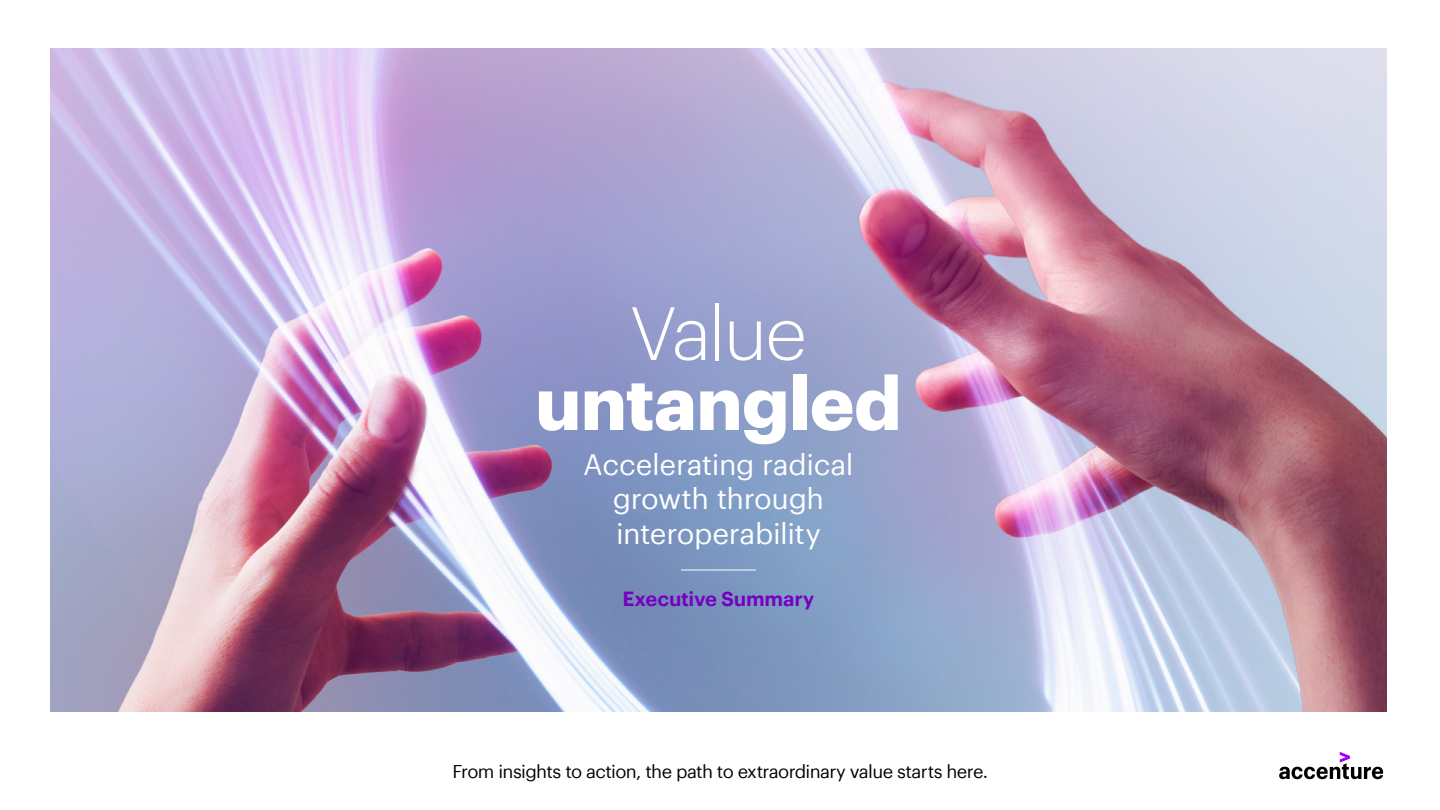
<style>
.page{position:relative;width:1440px;height:810px;background:#fff}
.page>*{position:absolute;margin:0;border:0;box-sizing:border-box;transform-origin:0 0}
.t1{font:700 73.75px "Graphik";letter-spacing:-.015em;color:#fff}
.t2{font:300 73.75px "Graphik";letter-spacing:-.025em;color:#fff}
.t3{font:28.75px/34.5px "Graphik";letter-spacing:-.015em;color:#fff;text-align:center}
.t4{font:600 20px "Graphik";letter-spacing:-.015em;color:#7500c0}
.t5{font:18px "Graphik";letter-spacing:-.035em;color:#000}
</style>
<div class="page">
<svg style="left:1279px;top:752px;width:104px;height:27px"></svg>
<img style="left:50px;top:48px;width:1337px;height:663px">
<hr style="left:681px;top:570px;width:75px;height:1px;background:#fff">
<h1 class="t2" style="left:630px;top:280px;width:179px">Value</h1>
<h1 class="t1" style="left:535px;top:346px;width:368px">untangled</h1>
<h2 class="t3" style="left:583px;top:445px;width:272px">Accelerating radical growth through interoperability</h2>
<p class="t4" style="left:623px;top:584px;width:193px">Executive Summary</p>
<p class="t5" style="left:453px;top:758px;width:537px">From insights to action, the path to extraordinary value starts here.</p>
</div>
